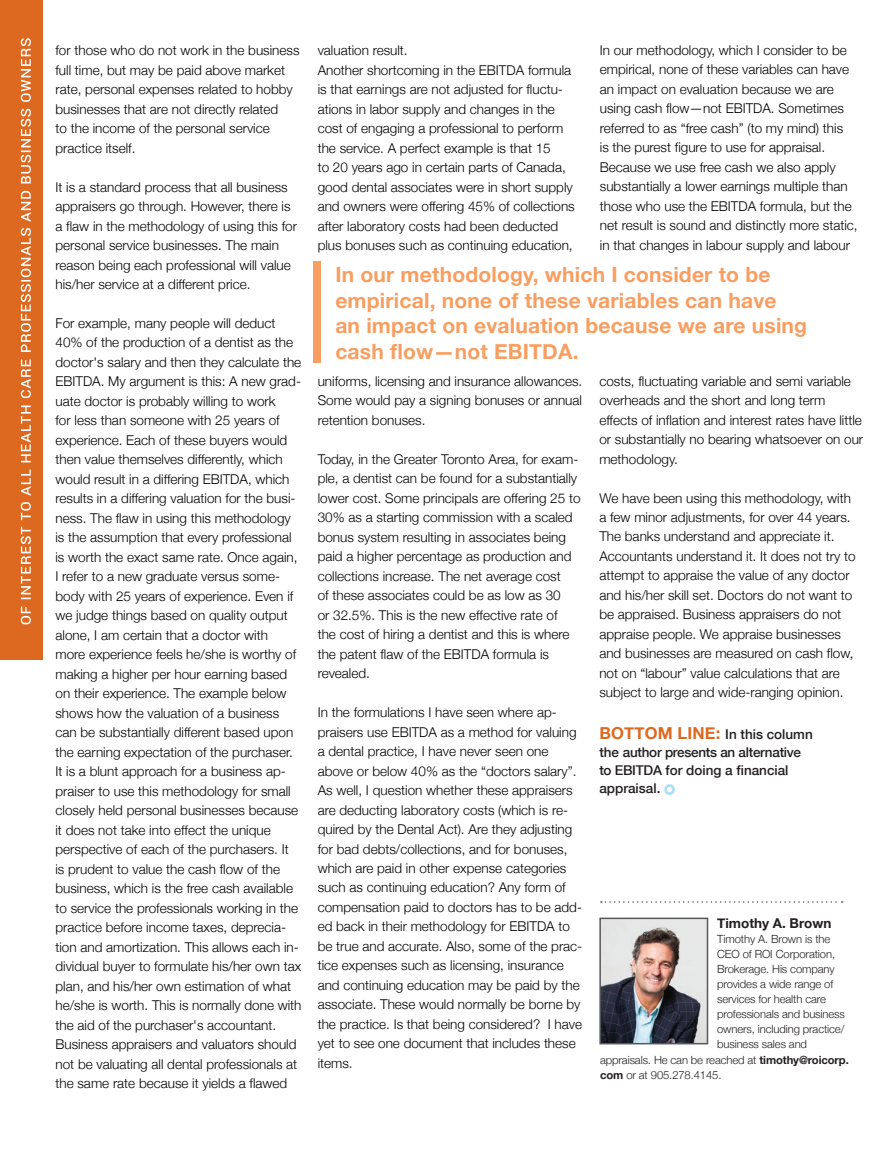
<style>
.page{position:relative;width:891px;height:1161px;background:#fff}
.page>*{position:absolute;margin:0;border:0;box-sizing:border-box;transform-origin:0 0}
.t1{font:700 21px/25.5px "Helvetica Neue";letter-spacing:.01em;color:#f89e60}
.t2{font:300 13.5px/19.5px "Helvetica Neue";color:#000}
.t3{font:500 13.5px/18px "Helvetica Neue";color:#231f20}
.t4{font:700 13.5px "Helvetica Neue";color:#231f20}
.t5{font:300 11.25px "Helvetica Neue";letter-spacing:-.01em;color:#231f20}
.s1{font-weight:700;font-size:16.5px;color:#dd6921}
.s2{font-weight:700}
</style>
<div class="page">
<div style="left:0;top:0;width:43px;height:660px;background:#dd6921"></div>
<svg style="left:21px;top:38px;width:10px;height:586px"></svg>
<img style="left:602px;top:921px;width:103px;height:120px">
<div style="left:599px;top:918px;width:109px;height:126px;border:2px solid #57585a"></div>
<svg style="left:601px;top:901px;width:242px;height:2px"></svg>
<svg style="left:664px;top:784px;width:11px;height:11px"></svg>
<div style="left:313px;top:261px;width:7px;height:102px;background:#f89e60"></div>
<p class="t2" style="left:56px;top:40px;width:246px">for those who do not work in the business full time, but may be paid above market rate, personal expenses related to hobby businesses that are not directly related<br>to the income of the personal service practice itself.</p>
<p class="t2" style="left:56px;top:176px;width:243px">It is a standard process that all business appraisers go through. However, there is a flaw in the methodology of using this for personal service businesses. The main reason being each professional will value his/her service at a different price.</p>
<p class="t2" style="left:56px;top:313px;width:248px">For example, many people will deduct 40% of the production of a dentist as the doctor's salary and then they calculate the EBITDA. My argument is this: A new grad&shy;uate doctor is probably willing to work<br>for less than someone with 25 years of experience. Each of these buyers would then value themselves differently, which would result in a differing EBITDA, which results in a differing valuation for the busi&shy;ness. The flaw in using this methodology is the assumption that every professional is worth the exact same rate. Once again, I refer to a new graduate versus some&shy;body with 25 years of experience. Even if we judge things based on quality output alone, I am certain that a doctor with<br>more experience feels he/she is worthy of making a higher per hour earning based on their experience. The example below shows how the valuation of a business can be substantially different based upon the earning expectation of the purchaser.<br>It is a blunt approach for a business ap&shy;praiser to use this methodology for small closely held personal businesses because it does not take into effect the unique perspective of each of the purchasers. It<br>is prudent to value the cash flow of the business, which is the free cash available to service the professionals working in the practice before income taxes, deprecia&shy;tion and amortization. This allows each in&shy;dividual buyer to formulate his/her own tax plan, and his/her own estimation of what he/she is worth. This is normally done with the aid of the purchaser's accountant.<br>Business appraisers and valuators should not be valuating all dental professionals at the same rate because it yields a flawed</p>
<p class="t2" style="left:318px;top:40px;width:259px">valuation result.<br>Another shortcoming in the EBITDA formula is that earnings are not adjusted for fluctu&shy;ations in labor supply and changes in the cost of engaging a professional to perform the service. A perfect example is that 15<br>to 20 years ago in certain parts of Canada, good dental associates were in short supply and owners were offering 45% of collections after laboratory costs had been deducted plus bonuses such as continuing education,</p>
<p class="t2" style="left:600px;top:40px;width:259px">In our methodology, which I consider to be empirical, none of these variables can have an impact on evaluation because we are using cash flow—not EBITDA. Sometimes referred to as “free cash” (to my mind) this<br>is the purest figure to use for appraisal.<br>Because we use free cash we also apply substantially a lower earnings multiple than those who use the EBITDA formula, but the net result is sound and distinctly more static, in that changes in labour supply and labour</p>
<h1 class="t1" style="left:335px;top:262px;width:473px">In our methodology, which I consider to be empirical, none of these variables can have<br>an impact on evaluation because we are using cash flow—not EBITDA.</h1>
<p class="t2" style="left:599px;top:370px;width:265px">costs, fluctuating variable and semi variable overheads and the short and long term effects of inflation and interest rates have little or substantially no bearing whatsoever on our methodology.</p>
<p class="t2" style="left:599px;top:487px;width:258px">We have been using this methodology, with a few minor adjustments, for over 44 years.<br>The banks understand and appreciate it.<br>Accountants understand it. It does not try to attempt to appraise the value of any doctor and his/her skill set. Doctors do not want to be appraised. Business appraisers do not appraise people. We appraise businesses and businesses are measured on cash flow, not on “labour” value calculations that are subject to large and wide-ranging opinion.</p>
<p class="t2" style="left:318px;top:370px;width:266px;text-align:justify">uniforms, licensing and insurance allowances.<br>Some would pay a signing bonuses or annual retention bonuses.</p>
<p class="t2" style="left:318px;top:448px;width:264px">Today, in the Greater Toronto Area, for exam&shy;ple, a dentist can be found for a substantially lower cost. Some principals are offering 25 to 30% as a starting commission with a scaled bonus system resulting in associates being paid a higher percentage as production and collections increase. The net average cost<br>of these associates could be as low as 30<br>or 32.5%. This is the new effective rate of<br>the cost of hiring a dentist and this is where the patent flaw of the EBITDA formula is revealed.</p>
<p class="t2" style="left:318px;top:702px;width:266px">In the formulations I have seen where ap&shy;praisers use EBITDA as a method for valuing a dental practice, I have never seen one above or below 40% as the “doctors salary”.<br>As well, I question whether these appraisers are deducting laboratory costs (which is re&shy;quired by the Dental Act). Are they adjusting for bad debts/collections, and for bonuses, which are paid in other expense categories such as continuing education? Any form of compensation paid to doctors has to be add&shy;ed back in their methodology for EBITDA to be true and accurate. Also, some of the prac&shy;tice expenses such as licensing, insurance and continuing education may be paid by the associate. These would normally be borne by the practice. Is that being considered? I have yet to see one document that includes these items.</p>
<p class="t3" style="left:599px;top:725px;width:215px"><span class="s1">BOTTOM LINE:</span> In this column the author presents an alternative to EBITDA for doing a financial appraisal.</p>
<p class="t4" style="left:717px;top:913px;width:116px">Timothy A. Brown</p>
<p class="t5" style="left:717px;top:930px;width:115px">Timothy A. Brown is the</p>
<p class="t5" style="left:717px;top:945px;width:119px">CEO of ROI Corporation,</p>
<p class="t5" style="left:717px;top:960px;width:119px">Brokerage. His company</p>
<p class="t5" style="left:717px;top:975px;width:118px">provides a wide range of</p>
<p class="t5" style="left:717px;top:990px;width:110px">services for health care</p>
<p class="t5" style="left:717px;top:1005px;width:129px">professionals and business</p>
<p class="t5" style="left:717px;top:1020px;width:129px">owners, including practice/</p>
<p class="t5" style="left:717px;top:1035px;width:91px">business sales and</p>
<p class="t5" style="left:600px;top:1051px;width:250px">appraisals. He can be reached at <span class="s2">timothy@roicorp.</span></p>
<p class="t5" style="left:600px;top:1066px;width:123px"><span class="s2">com</span> or at 905.278.4145.</p>
</div>
